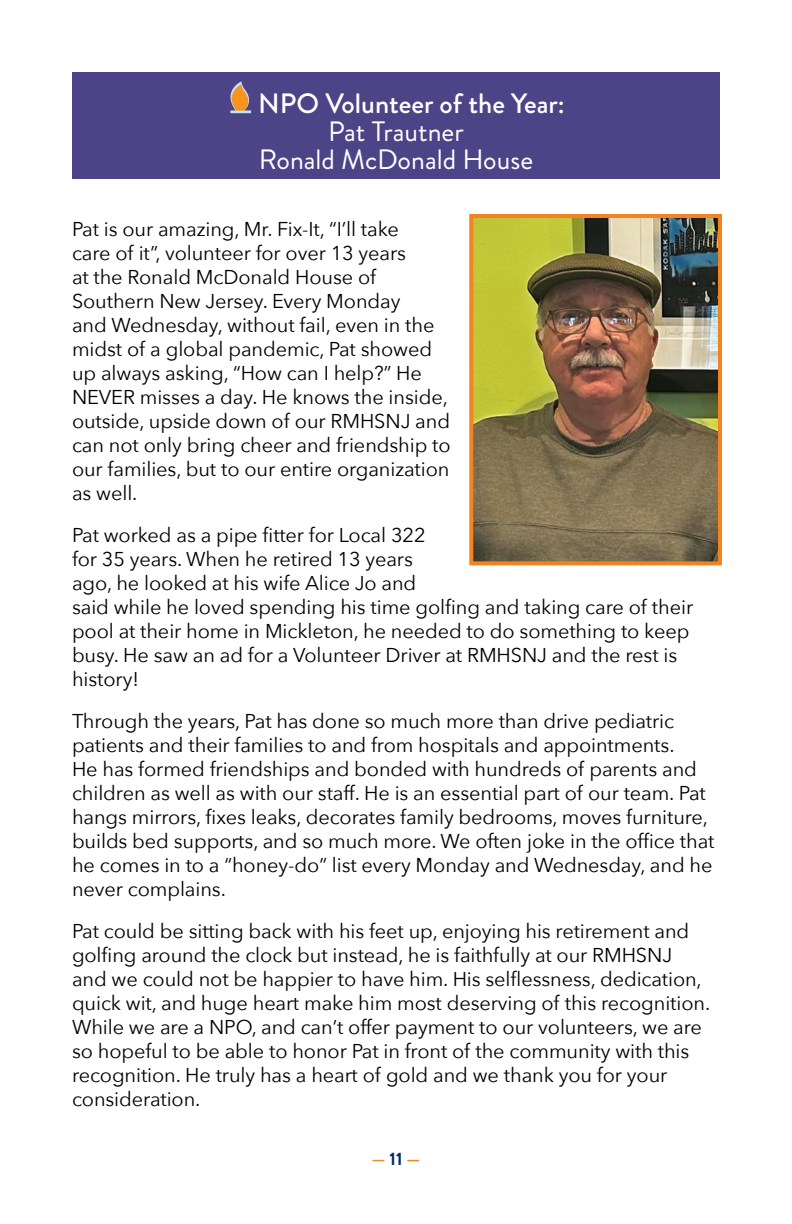
<style>
.page{position:relative;width:792px;height:1224px;background:#fff}
.page>*{position:absolute;margin:0;border:0;box-sizing:border-box;transform-origin:0 0}
.t1{font:28px/28px "Brandon Grotesque";color:#fff;text-align:center}
.t2{font:500 28px "Brandon Grotesque";color:#fff}
.t3{font:20px/24px "Avenir Next";letter-spacing:-.005em;color:#000}
.t4{font:700 18px "Brandon Grotesque";color:#002c68}
.s1{color:#f6861f}
.s2{color:#f58220}
</style>
<div class="page">
<div style="left:72px;top:72px;width:648px;height:107px;background:#4d4387"></div>
<svg style="left:230px;top:81px;width:21px;height:32px"></svg>
<img style="left:474px;top:219px;width:243px;height:341px">
<div style="left:469px;top:214px;width:253px;height:351px;border:4px solid #f58220"></div>
<h1 class="t2" style="left:258px;top:84px;width:308px">NPO Volunteer of the Year:</h1>
<h1 class="t1" style="left:259px;top:118px;width:276px">Pat Trautner<br>Ronald McDonald House</h1>
<p class="t3" style="left:72px;top:216px;width:380px">Pat is our amazing, Mr. Fix-It, “I’ll take<br>care of it”, volunteer for over 13 years<br>at the Ronald McDonald House of Southern New Jersey. Every Monday<br>and Wednesday, without fail, even in the midst of a global pandemic, Pat showed up always asking, “How can I help?” He NEVER misses a day. He knows the inside, outside, upside down of our RMHSNJ and can not only bring cheer and friendship to our families, but to our entire organization as well.</p>
<p class="t3" style="left:72px;top:522px;width:623px">Pat worked as a pipe fitter for Local 322<br>for 35 years. When he retired 13 years<br>ago, he looked at his wife Alice Jo and<br>said while he loved spending his time golfing and taking care of their pool at their home in Mickleton, he needed to do something to keep busy. He saw an ad for a Volunteer Driver at RMHSNJ and the rest is history!</p>
<p class="t3" style="left:72px;top:708px;width:644px">Through the years, Pat has done so much more than drive pediatric patients and their families to and from hospitals and appointments.<br>He has formed friendships and bonded with hundreds of parents and children as well as with our staff. He is an essential part of our team. Pat hangs mirrors, fixes leaks, decorates family bedrooms, moves furniture, builds bed supports, and so much more. We often joke in the office that he comes in to a “honey-do” list every Monday and Wednesday, and he never complains.</p>
<p class="t3" style="left:72px;top:918px;width:640px">Pat could be sitting back with his feet up, enjoying his retirement and golfing around the clock but instead, he is faithfully at our RMHSNJ and we could not be happier to have him. His selflessness, dedication, quick wit, and huge heart make him most deserving of this recognition.<br>While we are a NPO, and can’t offer payment to our volunteers, we are so hopeful to be able to honor Pat in front of the community with this recognition. He truly has a heart of gold and we thank you for your consideration.</p>
<p class="t4" style="left:372px;top:1146px;width:50px"><span class="s1">—</span> 11 <span class="s2">—</span></p>
</div>
